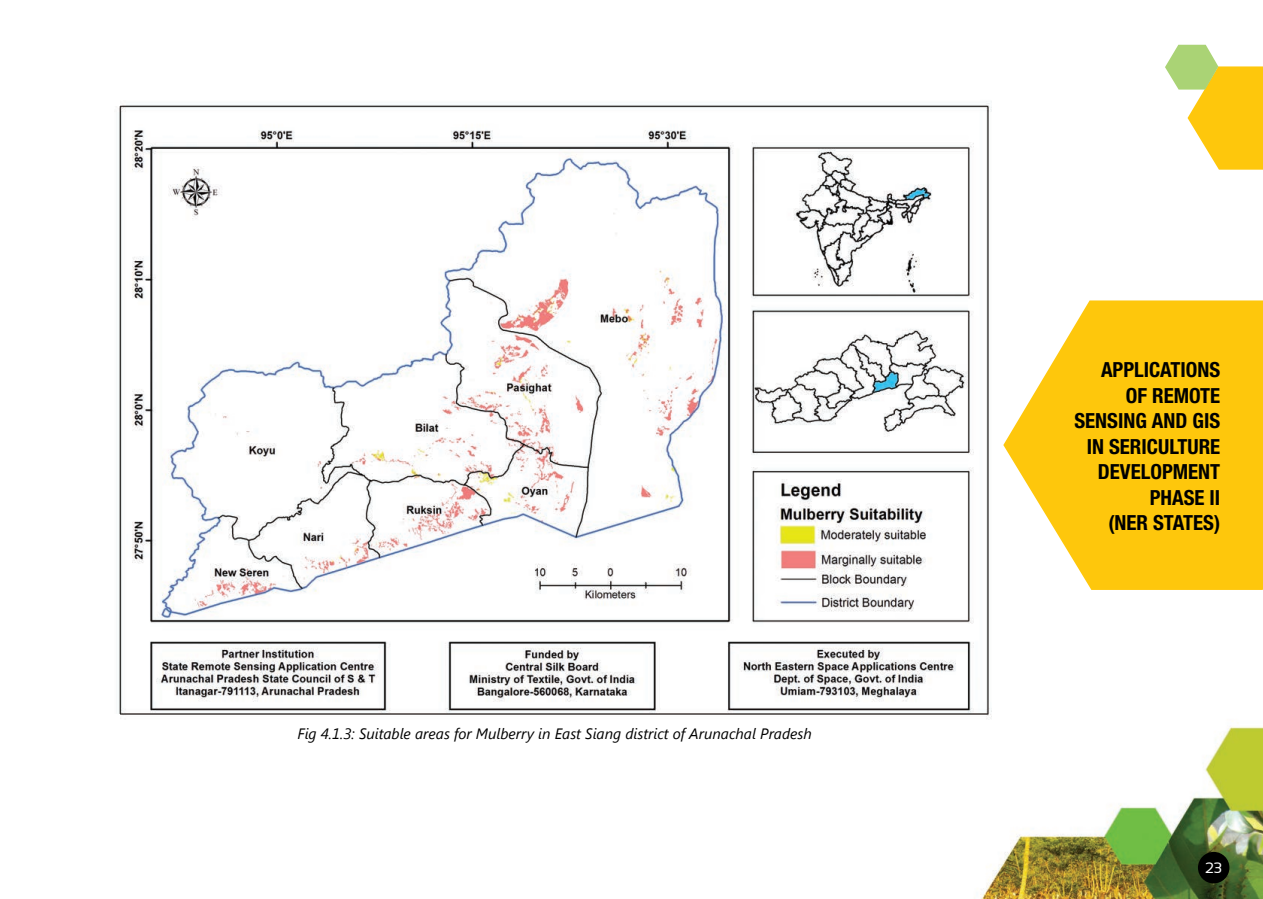
<style>
.page{position:relative;width:1263px;height:899px;background:#fff}
.page>*{position:absolute;margin:0;border:0;box-sizing:border-box;transform-origin:0 0}
.t1{font:700 condensed 20.85px "Helvetica Neue";color:#000}
.t2{font:italic 15px "Segoe UI";color:#000}
.t3{font:15px "Sansation";color:#fff}
</style>
<div class="page">
<svg style="left:1003px;top:300px;width:259px;height:289px;fill:#fec70c"></svg>
<img style="left:980px;top:721px;width:282px;height:177px">
<svg style="left:1165px;top:45px;width:97px;height:125px"></svg>
<div style="left:1197px;top:851px;width:32px;height:32px;background:#000;border-radius:50%"></div>
<img style="left:119px;top:101px;width:876px;height:627px">
<p class="t2" style="left:297px;top:723px;width:516px">Fig 4.1.3: Suitable areas for Mulberry in East Siang district of Arunachal Pradesh</p>
<p class="t1" style="left:1101px;top:357px;width:121px">APPLICATIONS</p>
<p class="t1" style="left:1125px;top:382px;width:96px">OF REMOTE</p>
<p class="t1" style="left:1074px;top:408px;width:128px">SENSING AND GIS</p>
<p class="t1" style="left:1086px;top:433px;width:135px">IN SERICULTURE</p>
<p class="t1" style="left:1098px;top:459px;width:124px">DEVELOPMENT</p>
<p class="t1" style="left:1149px;top:484px;width:66px">PHASE II</p>
<p class="t1" style="left:1108px;top:510px;width:113px">(NE R STATES)</p>
<p class="t3" style="left:1205px;top:859px;width:18px">23</p>
</div>
